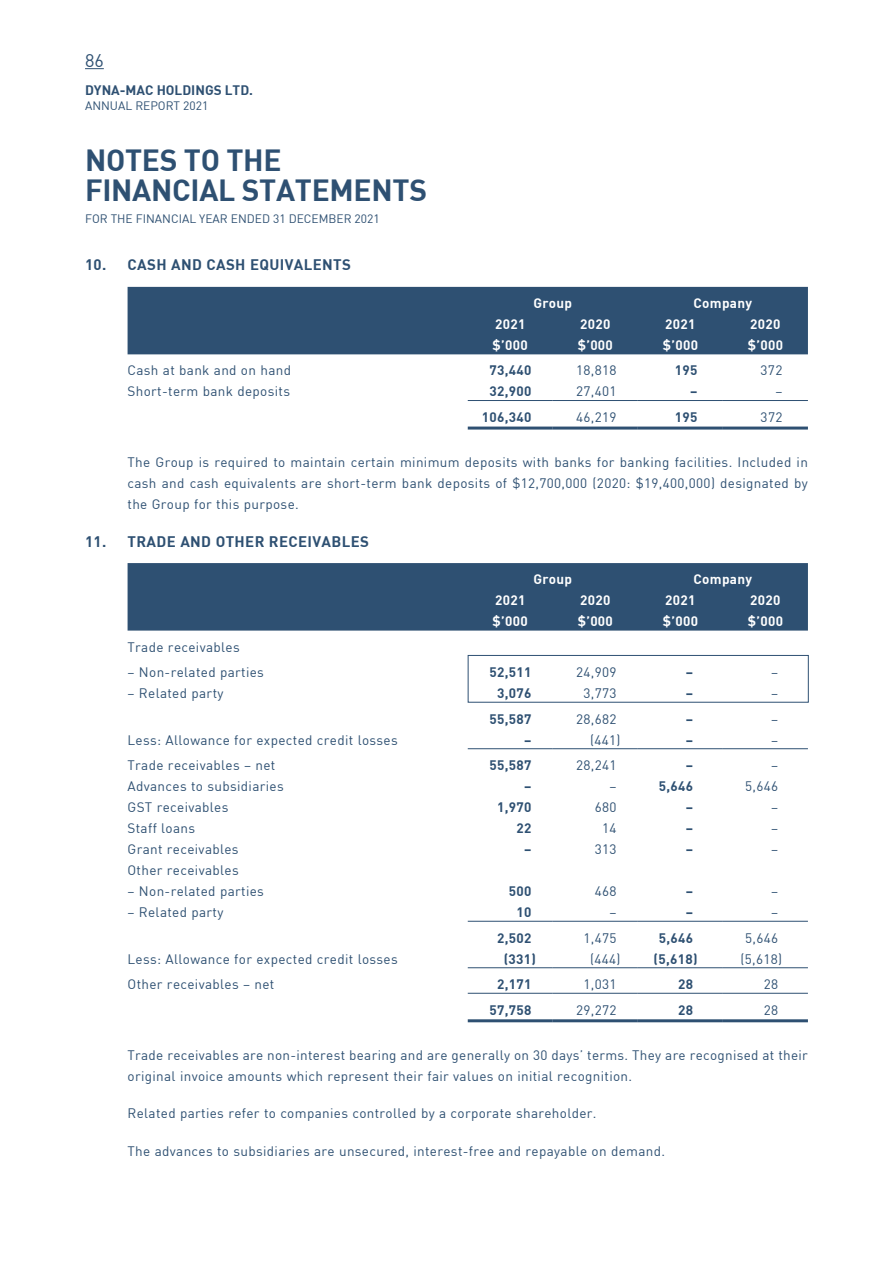
<style>
.page{position:relative;width:893px;height:1263px;background:#fff}
.page>*{position:absolute;margin:0;border:0;box-sizing:border-box;transform-origin:0 0}
.t1{font:30px/30px "DIN Bold";letter-spacing:-.01em;color:#2e5072}
.t2{font:18px "DIN";color:#2e5072}
.t3{font:15px "DIN Bold";letter-spacing:.025em;color:#2e5072}
.t4{font:13.5px/21px "DIN";letter-spacing:.025em;color:#2e5072;text-align:justify}
.t5{font:13.5px "DIN Bold";letter-spacing:.025em;color:#2e5072}
.t6{font:13.5px "DIN Bold";letter-spacing:.025em;color:#fff}
.t7{font:13.5px "DIN Bold";color:#2e5072}
.t8{font:12px "DIN";color:#2e5072}
</style>
<div class="page">
<div style="left:128px;top:287px;width:680px;height:67px;background:#2e5072"></div>
<hr style="left:468px;top:400px;width:85px;height:1px;background:#2e5072">
<hr style="left:553px;top:400px;width:85px;height:1px;background:#2e5072">
<hr style="left:638px;top:400px;width:85px;height:1px;background:#2e5072">
<hr style="left:723px;top:400px;width:85px;height:1px;background:#2e5072">
<hr style="left:468px;top:427px;width:85px;height:3px;background:#2e5072">
<hr style="left:553px;top:427px;width:85px;height:3px;background:#2e5072">
<hr style="left:638px;top:427px;width:85px;height:3px;background:#2e5072">
<hr style="left:723px;top:427px;width:85px;height:3px;background:#2e5072">
<div style="left:128px;top:563px;width:680px;height:68px;background:#2e5072"></div>
<div style="left:468px;top:655px;width:341px;height:48px;border:1px solid #2e5072"></div>
<hr style="left:468px;top:748px;width:85px;height:1px;background:#2e5072">
<hr style="left:553px;top:748px;width:85px;height:1px;background:#2e5072">
<hr style="left:638px;top:748px;width:85px;height:1px;background:#2e5072">
<hr style="left:723px;top:748px;width:85px;height:1px;background:#2e5072">
<hr style="left:468px;top:921px;width:85px;height:1px;background:#2e5072">
<hr style="left:553px;top:921px;width:85px;height:1px;background:#2e5072">
<hr style="left:638px;top:921px;width:85px;height:1px;background:#2e5072">
<hr style="left:723px;top:921px;width:85px;height:1px;background:#2e5072">
<hr style="left:468px;top:967px;width:85px;height:1px;background:#2e5072">
<hr style="left:553px;top:967px;width:85px;height:1px;background:#2e5072">
<hr style="left:638px;top:967px;width:85px;height:1px;background:#2e5072">
<hr style="left:723px;top:967px;width:85px;height:1px;background:#2e5072">
<hr style="left:468px;top:993px;width:85px;height:1px;background:#2e5072">
<hr style="left:553px;top:993px;width:85px;height:1px;background:#2e5072">
<hr style="left:638px;top:993px;width:85px;height:1px;background:#2e5072">
<hr style="left:723px;top:993px;width:85px;height:1px;background:#2e5072">
<hr style="left:468px;top:1019px;width:85px;height:3px;background:#2e5072">
<hr style="left:553px;top:1019px;width:85px;height:3px;background:#2e5072">
<hr style="left:638px;top:1019px;width:85px;height:3px;background:#2e5072">
<hr style="left:723px;top:1019px;width:85px;height:3px;background:#2e5072">
<svg style="left:85px;top:68px;width:19px;height:1px"></svg>
<h2 class="t2" style="left:85px;top:52px;width:20px">86</h2>
<p class="t7" style="left:85px;top:81px;width:170px">DYNA-MAC HOLDINGS LTD.</p>
<p class="t8" style="left:85px;top:100px;width:125px">ANNUAL REPORT 2021</p>
<h1 class="t1" style="left:85px;top:144px;width:343px">NOTES TO THE<br>FINANCIAL STATEMENTS</h1>
<p class="t8" style="left:85px;top:214px;width:296px">FOR THE FINANCIAL YEAR ENDED 31 DECEMBER 2021</p>
<p class="t3" style="left:85px;top:255px;width:267px">10. CASH AND CASH EQUIVALENTS</p>
<p class="t6" style="left:533px;top:294px;width:40px">Group</p>
<p class="t6" style="left:694px;top:294px;width:60px">Company</p>
<p class="t6" style="left:495px;top:315px;width:32px">2021</p>
<p class="t6" style="left:580px;top:315px;width:32px">2020</p>
<p class="t6" style="left:665px;top:315px;width:32px">2021</p>
<p class="t6" style="left:750px;top:315px;width:32px">2020</p>
<p class="t6" style="left:493px;top:336px;width:37px">$’000</p>
<p class="t6" style="left:578px;top:336px;width:37px">$’000</p>
<p class="t6" style="left:663px;top:336px;width:37px">$’000</p>
<p class="t6" style="left:748px;top:336px;width:37px">$’000</p>
<p class="t4" style="left:128px;top:361px;width:165px">Cash at bank and on hand</p>
<p class="t5" style="left:489px;top:362px;width:43px">73,440</p>
<p class="t4" style="left:576px;top:361px;width:42px">18,818</p>
<p class="t5" style="left:675px;top:362px;width:24px">195</p>
<p class="t4" style="left:761px;top:361px;width:23px">372</p>
<p class="t4" style="left:128px;top:382px;width:164px">Short-term bank deposits</p>
<p class="t5" style="left:489px;top:383px;width:43px">32,900</p>
<p class="t4" style="left:576px;top:382px;width:42px">27,401</p>
<p class="t5" style="left:690px;top:383px;width:9px">–</p>
<p class="t4" style="left:775px;top:382px;width:9px">–</p>
<p class="t5" style="left:482px;top:408px;width:51px">106,340</p>
<p class="t4" style="left:576px;top:407px;width:42px">46,219</p>
<p class="t5" style="left:675px;top:408px;width:24px">195</p>
<p class="t4" style="left:761px;top:407px;width:23px">372</p>
<p class="t4" style="left:128px;top:453px;width:682px">The Group is required to maintain certain minimum deposits with banks for banking facilities. Included in cash and cash equivalents are short-term bank deposits of $12,700,000 (2020: $19,400,000) designated by the Group for this purpose.</p>
<p class="t3" style="left:85px;top:531px;width:285px">11. TRADE AND OTHER RECEIVABLES</p>
<p class="t6" style="left:533px;top:570px;width:40px">Group</p>
<p class="t6" style="left:694px;top:570px;width:60px">Company</p>
<p class="t6" style="left:495px;top:591px;width:32px">2021</p>
<p class="t6" style="left:580px;top:591px;width:32px">2020</p>
<p class="t6" style="left:665px;top:591px;width:32px">2021</p>
<p class="t6" style="left:750px;top:591px;width:32px">2020</p>
<p class="t6" style="left:493px;top:612px;width:37px">$’000</p>
<p class="t6" style="left:578px;top:612px;width:37px">$’000</p>
<p class="t6" style="left:663px;top:612px;width:37px">$’000</p>
<p class="t6" style="left:748px;top:612px;width:37px">$’000</p>
<p class="t4" style="left:128px;top:637px;width:114px">Trade receivables</p>
<p class="t4" style="left:128px;top:663px;width:138px">– Non-related parties</p>
<p class="t5" style="left:490px;top:663px;width:43px">52,511</p>
<p class="t4" style="left:576px;top:663px;width:42px">24,909</p>
<p class="t5" style="left:686px;top:663px;width:9px">–</p>
<p class="t4" style="left:771px;top:663px;width:9px">–</p>
<p class="t4" style="left:128px;top:684px;width:97px">– Related party</p>
<p class="t5" style="left:497px;top:684px;width:36px">3,076</p>
<p class="t4" style="left:583px;top:684px;width:35px">3,773</p>
<p class="t5" style="left:686px;top:684px;width:9px">–</p>
<p class="t4" style="left:771px;top:684px;width:9px">–</p>
<p class="t5" style="left:489px;top:710px;width:43px">55,587</p>
<p class="t4" style="left:576px;top:709px;width:42px">28,682</p>
<p class="t5" style="left:686px;top:710px;width:9px">–</p>
<p class="t4" style="left:771px;top:709px;width:9px">–</p>
<p class="t4" style="left:128px;top:730px;width:272px">Less: Allowance for expected credit losses</p>
<p class="t5" style="left:524px;top:731px;width:9px">–</p>
<p class="t4" style="left:590px;top:730px;width:32px">(441)</p>
<p class="t5" style="left:686px;top:731px;width:9px">–</p>
<p class="t4" style="left:771px;top:730px;width:9px">–</p>
<p class="t4" style="left:128px;top:756px;width:149px">Trade receivables – net</p>
<p class="t5" style="left:490px;top:756px;width:43px">55,587</p>
<p class="t4" style="left:576px;top:756px;width:42px">28,241</p>
<p class="t5" style="left:686px;top:756px;width:9px">–</p>
<p class="t4" style="left:771px;top:756px;width:9px">–</p>
<p class="t4" style="left:128px;top:777px;width:158px">Advances to subsidiaries</p>
<p class="t5" style="left:524px;top:777px;width:9px">–</p>
<p class="t4" style="left:609px;top:777px;width:9px">–</p>
<p class="t5" style="left:659px;top:777px;width:36px">5,646</p>
<p class="t4" style="left:745px;top:777px;width:35px">5,646</p>
<p class="t4" style="left:128px;top:798px;width:102px">GST receivables</p>
<p class="t5" style="left:497px;top:798px;width:36px">1,970</p>
<p class="t4" style="left:595px;top:798px;width:23px">680</p>
<p class="t5" style="left:686px;top:798px;width:9px">–</p>
<p class="t4" style="left:771px;top:798px;width:9px">–</p>
<p class="t4" style="left:128px;top:819px;width:69px">Staff loans</p>
<p class="t5" style="left:517px;top:819px;width:16px">22</p>
<p class="t4" style="left:602px;top:819px;width:16px">14</p>
<p class="t5" style="left:686px;top:819px;width:9px">–</p>
<p class="t4" style="left:771px;top:819px;width:9px">–</p>
<p class="t4" style="left:128px;top:840px;width:113px">Grant receivables</p>
<p class="t5" style="left:524px;top:840px;width:9px">–</p>
<p class="t4" style="left:595px;top:840px;width:23px">313</p>
<p class="t5" style="left:686px;top:840px;width:9px">–</p>
<p class="t4" style="left:771px;top:840px;width:9px">–</p>
<p class="t4" style="left:128px;top:861px;width:113px">Other receivables</p>
<p class="t4" style="left:128px;top:882px;width:138px">– Non-related parties</p>
<p class="t5" style="left:509px;top:882px;width:24px">500</p>
<p class="t4" style="left:595px;top:882px;width:23px">468</p>
<p class="t5" style="left:686px;top:882px;width:9px">–</p>
<p class="t4" style="left:771px;top:882px;width:9px">–</p>
<p class="t4" style="left:128px;top:903px;width:97px">– Related party</p>
<p class="t5" style="left:516px;top:903px;width:16px">10</p>
<p class="t4" style="left:609px;top:903px;width:9px">–</p>
<p class="t5" style="left:686px;top:903px;width:9px">–</p>
<p class="t4" style="left:771px;top:903px;width:9px">–</p>
<p class="t5" style="left:497px;top:929px;width:36px">2,502</p>
<p class="t4" style="left:583px;top:928px;width:35px">1,475</p>
<p class="t5" style="left:659px;top:929px;width:36px">5,646</p>
<p class="t4" style="left:745px;top:928px;width:35px">5,646</p>
<p class="t4" style="left:128px;top:949px;width:272px">Less: Allowance for expected credit losses</p>
<p class="t5" style="left:504px;top:950px;width:34px">(331)</p>
<p class="t4" style="left:590px;top:949px;width:32px">(444)</p>
<p class="t5" style="left:654px;top:950px;width:46px">(5,618)</p>
<p class="t4" style="left:740px;top:949px;width:43px">(5,618)</p>
<p class="t4" style="left:128px;top:975px;width:148px">Other receivables – net</p>
<p class="t5" style="left:497px;top:975px;width:36px">2,171</p>
<p class="t4" style="left:583px;top:975px;width:35px">1,031</p>
<p class="t5" style="left:678px;top:975px;width:16px">28</p>
<p class="t4" style="left:764px;top:975px;width:16px">28</p>
<p class="t5" style="left:490px;top:1001px;width:43px">57,758</p>
<p class="t4" style="left:576px;top:1000px;width:42px">29,272</p>
<p class="t5" style="left:678px;top:1001px;width:16px">28</p>
<p class="t4" style="left:764px;top:1000px;width:16px">28</p>
<p class="t4" style="left:128px;top:1045px;width:682px">Trade receivables are non-interest bearing and are generally on 30 days’ terms. They are recognised at their original invoice amounts which represent their fair values on initial recognition.</p>
<p class="t4" style="left:128px;top:1104px;width:471px">Related parties refer to companies controlled by a corporate shareholder.</p>
<p class="t4" style="left:128px;top:1141px;width:539px">The advances to subsidiaries are unsecured, interest-free and repayable on demand.</p>
</div>
